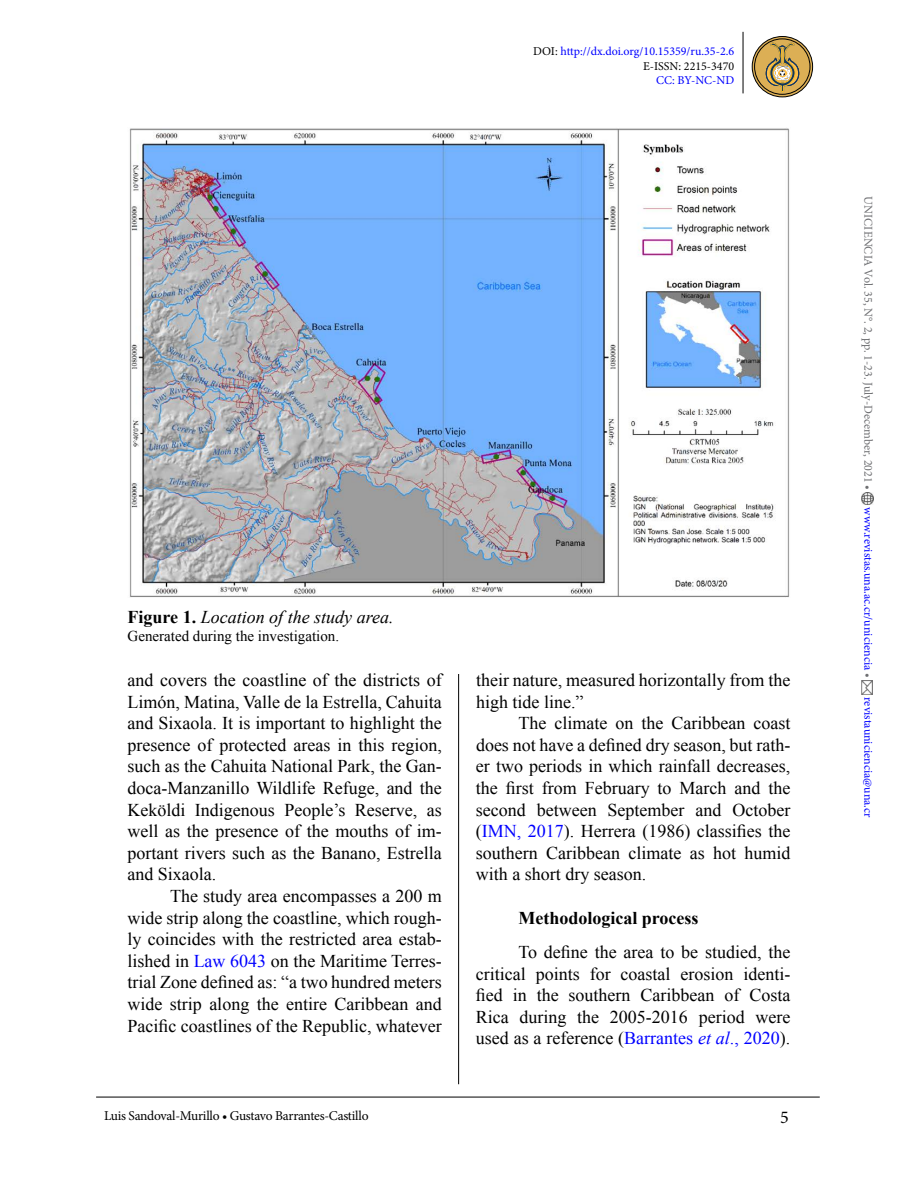
<style>
.page{position:relative;width:918px;height:1188px;background:#fff}
.page>*{position:absolute;margin:0;border:0;box-sizing:border-box;transform-origin:0 0}
.t1{font:18px/21.6px "Times New Roman";color:#000;text-align:justify}
.t2{font:italic 18px "Times New Roman";color:#000}
.t3{font:700 18px "Times New Roman";color:#000}
.t4{font:18px "Minion Pro";color:#000}
.t5{font:15px "Times New Roman";color:#000}
.t6{font:13.5px "Minion Pro";letter-spacing:-.02em;color:#000}
.t7{font:12px/14.4px "Minion Pro";color:#00f;text-align:right}
.t8{font:12px "Minion Pro";color:#6d6e71}
.s1{color:#000}
.s2{font-weight:700;font-style:normal}
.s3{color:#00f}
.s4{font-style:italic;color:#00f}
.s5{color:#6d6e71}
</style>
<div class="page">
<hr style="left:743px;top:32px;width:1px;height:61px;background:#000">
<hr style="left:458px;top:110px;width:1px;height:974px;background:#000">
<svg style="left:862px;top:493px;width:12px;height:12px"></svg>
<img style="left:862px;top:680px;width:10px;height:14px">
<hr style="left:96px;top:1097px;width:724px;height:1px;background:#000">
<svg style="left:752px;top:37px;width:61px;height:60px"></svg>
<div style="left:754px;top:39px;width:56px;height:56px;border:1px solid #000;border-radius:50%"></div>
<div style="left:752px;top:36px;width:61px;height:61px;border:1px solid #000;border-radius:50%"></div>
<svg style="left:766px;top:42px;width:33px;height:50px;background:#b99c5b"></svg>
<img style="left:129px;top:128px;width:661px;height:469px">
<p class="t7" style="left:533px;top:45px;width:203px"><span class="s1">DOI:</span> http://dx.doi.org/10.15359/ru.35-2.6<br><span class="s1">E-ISSN: 2215-3470</span></p>
<p class="t7" style="left:656px;top:73px;width:80px">CC: BY-NC-ND</p>
<p class="t2" style="left:128px;top:605px;width:267px"><span class="s2">Figure 1.</span> Location of the study area.</p>
<p class="t5" style="left:128px;top:626px;width:213px">Generated during the investigation.</p>
<p class="t1" style="left:127px;top:669px;width:316px">and covers the coastline of the districts of Limón, Matina, Valle de la Estrella, Cahuita and Sixaola. It is important to highlight the presence of protected areas in this region, such as the Cahuita National Park, the Gan&shy;doca-Manzanillo Wildlife Refuge, and the Keköldi Indigenous People’s Reserve, as well as the presence of the mouths of im&shy;portant rivers such as the Banano, Estrella and Sixaola.</p>
<p class="t1" style="left:127px;top:885px;width:316px;text-indent:43px">The study area encompasses a 200 m wide strip along the coastline, which rough&shy;ly coincides with the restricted area estab&shy;lished in <span class="s3">Law 6043</span> on the Maritime Terres&shy;trial Zone defined as: “a two hundred meters wide strip along the entire Caribbean and Pacific coastlines of the Republic, whatever</p>
<p class="t6" style="left:104px;top:1106px;width:266px">Luis Sandoval-Murillo • Gustavo Barrantes-Castillo</p>
<p class="t1" style="left:476px;top:669px;width:316px">their nature, measured horizontally from the high tide line.”</p>
<p class="t1" style="left:476px;top:712px;width:316px;text-indent:43px">The climate on the Caribbean coast does not have a defined dry season, but rath&shy;er two periods in which rainfall decreases, the first from February to March and the second between September and October (<span class="s3">IMN, 2017</span>). Herrera (1986) classifies the southern Caribbean climate as hot humid with a short dry season.</p>
<p class="t3" style="left:518px;top:905px;width:182px">Methodological process</p>
<p class="t1" style="left:476px;top:941px;width:316px;text-indent:42px">To define the area to be studied, the critical points for coastal erosion identi&shy;fied in the southern Caribbean of Costa Rica during the 2005-2016 period were used as a reference (<span class="s3">Barrantes</span> <span class="s4">et al</span><span class="s3">., 2020</span>).</p>
<p class="t4" style="left:780px;top:1105px;width:10px">5</p>
<p class="t8" style="left:876px;top:196px;width:295px;rotate:90deg">UNICIENCIA Vol. 35, N°. 2, pp. 1-23. July-December, 2021 •</p>
<p class="t7" style="left:876px;top:507px;width:172px;rotate:90deg">www.revistas.una.ac.cr/uniciencia <span class="s5">•</span></p>
<p class="t7" style="left:876px;top:697px;width:122px;rotate:90deg">revistauniciencia@una.cr</p>
</div>
